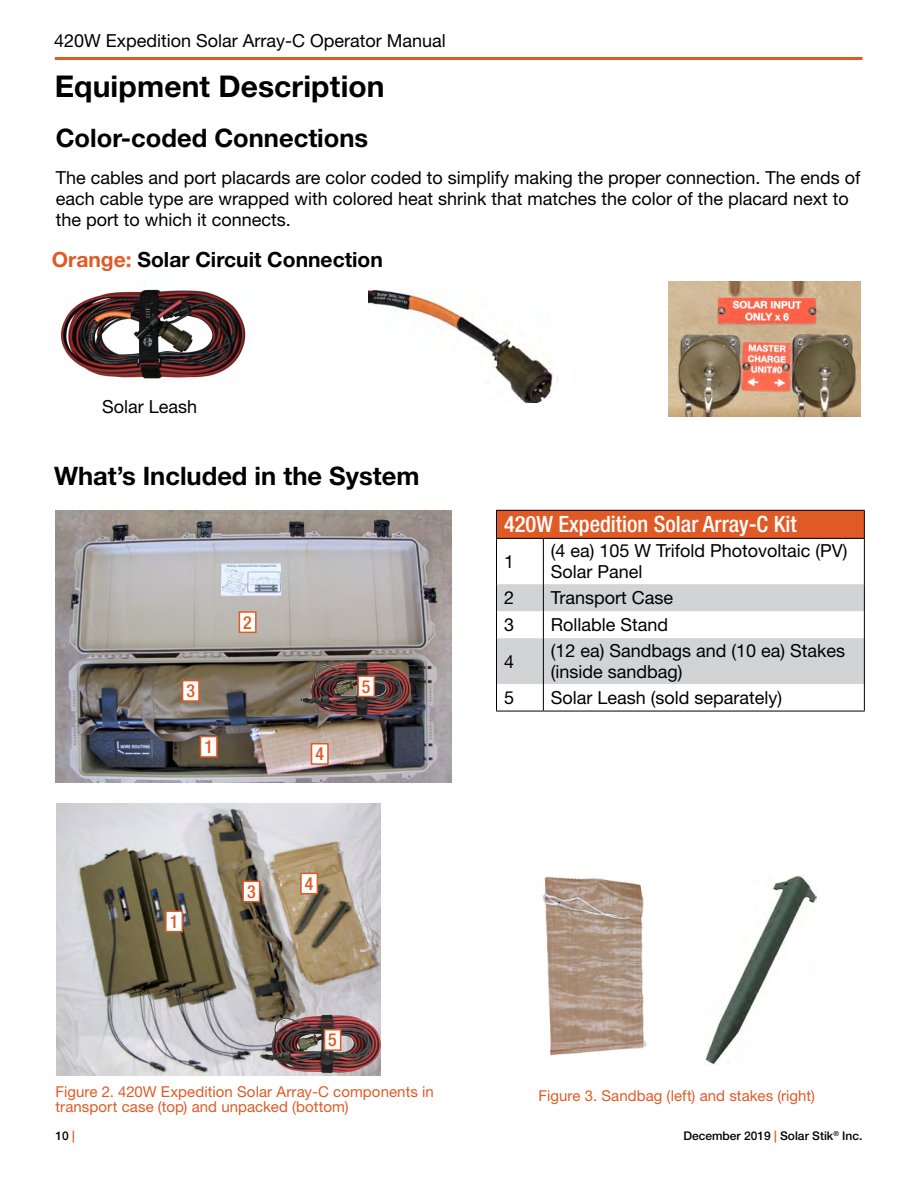
<style>
.page{position:relative;width:918px;height:1188px;background:#fff}
.page>*{position:absolute;margin:0;border:0;box-sizing:border-box;transform-origin:0 0}
.t1{font:700 30px "Helvetica Neue LT Std";letter-spacing:.005em;color:#000}
.t2{font:700 25.5px "Helvetica Neue LT Std";color:#000}
.t3{font:500 condensed 22.5px "Helvetica Neue LT Std";color:#fff}
.t4{font:700 21px "Helvetica Neue LT Std";color:#000}
.t5{font:18px/21px "Helvetica Neue LT Std";color:#000}
.t6{font:500 condensed 18px "Helvetica Neue LT Std";color:#e05a26}
.t7{font:15px/15px "Helvetica Neue LT Std";letter-spacing:.005em;color:#e05a26}
.t8{font:500 12px "Helvetica Neue LT Std";color:#000}
.s1{color:#e05a26}
</style>
<div class="page">
<hr style="left:55px;top:57px;width:807px;height:3px;background:#e05a26">
<div style="left:496px;top:510px;width:368px;height:28px;background:#e05a26"></div>
<hr style="left:543px;top:539px;width:1px;height:45px;background:#000">
<hr style="left:496px;top:510px;width:47px;height:1px;background:#000">
<svg style="left:496px;top:511px;width:1px;height:27px"></svg>
<hr style="left:543px;top:510px;width:322px;height:1px;background:#000">
<svg style="left:864px;top:511px;width:1px;height:27px"></svg>
<hr style="left:496px;top:538px;width:47px;height:1px;background:#000">
<hr style="left:543px;top:538px;width:322px;height:1px;background:#000">
<hr style="left:496px;top:539px;width:1px;height:45px;background:#000">
<hr style="left:864px;top:539px;width:1px;height:45px;background:#000">
<svg style="left:496px;top:584px;width:369px;height:127px"></svg>
<hr style="left:496px;top:711px;width:47px;height:1px;background:#000">
<hr style="left:543px;top:711px;width:322px;height:1px;background:#000">
<img style="left:56px;top:510px;width:396px;height:273px">
<img style="left:300px;top:662px;width:111px;height:53px">
<img style="left:542px;top:876px;width:105px;height:180px">
<img style="left:705px;top:876px;width:112px;height:189px">
<img style="left:57px;top:803px;width:324px;height:273px">
<img style="left:260px;top:1015px;width:121px;height:58px">
<div style="left:200px;top:737px;width:17px;height:20px;background:#fff"></div>
<div style="left:200px;top:736px;width:18px;height:22px;border:2px solid #e05a26"></div>
<div style="left:166px;top:911px;width:16px;height:21px;background:#fff"></div>
<div style="left:165px;top:911px;width:18px;height:21px;border:2px solid #e05a26"></div>
<div style="left:312px;top:744px;width:16px;height:20px;background:#fff"></div>
<div style="left:311px;top:743px;width:18px;height:22px;border:2px solid #e05a26"></div>
<div style="left:358px;top:676px;width:16px;height:20px;background:#fff"></div>
<div style="left:357px;top:675px;width:18px;height:22px;border:2px solid #e05a26"></div>
<div style="left:183px;top:681px;width:16px;height:20px;background:#fff"></div>
<div style="left:182px;top:680px;width:18px;height:22px;border:2px solid #e05a26"></div>
<div style="left:239px;top:612px;width:17px;height:20px;background:#fff"></div>
<div style="left:239px;top:611px;width:18px;height:22px;border:2px solid #e05a26"></div>
<div style="left:243px;top:881px;width:17px;height:21px;background:#fff"></div>
<div style="left:242px;top:881px;width:18px;height:21px;border:2px solid #e05a26"></div>
<div style="left:325px;top:1030px;width:16px;height:20px;background:#fff"></div>
<div style="left:324px;top:1029px;width:17px;height:22px;border:2px solid #e05a26"></div>
<div style="left:301px;top:873px;width:16px;height:21px;background:#fff"></div>
<div style="left:300px;top:873px;width:18px;height:21px;border:2px solid #e05a26"></div>
<img style="left:60px;top:289px;width:186px;height:90px">
<img style="left:369px;top:290px;width:189px;height:113px">
<img style="left:669px;top:282px;width:191px;height:135px">
<p class="t5" style="left:54px;top:30px;width:393px">420W Expedition Solar Array-C Operator Manual</p>
<h1 class="t1" style="left:55px;top:68px;width:331px">Equipment Description</h1>
<h2 class="t2" style="left:56px;top:123px;width:314px">Color-coded Connections</h2>
<p class="t5" style="left:56px;top:167px;width:806px">The cables and port placards are color coded to simplify making the proper connection. The ends of each cable type are wrapped with colored heat shrink that matches the color of the placard next to the port to which it connects.</p>
<p class="t4" style="left:52px;top:246px;width:332px"><span class="s1">Orange:</span> Solar Circuit Connection</p>
<p class="t5" style="left:102px;top:396px;width:97px">Solar Leash</p>
<h2 class="t2" style="left:54px;top:460px;width:367px">What’s Included in the System</h2>
<p class="t6" style="left:186px;top:680px;width:10px">3</p>
<p class="t6" style="left:204px;top:736px;width:10px">1</p>
<p class="t6" style="left:243px;top:611px;width:10px">2</p>
<p class="t6" style="left:170px;top:911px;width:10px">1</p>
<p class="t6" style="left:247px;top:881px;width:10px">3</p>
<p class="t6" style="left:315px;top:743px;width:10px">4</p>
<p class="t6" style="left:362px;top:676px;width:10px">5</p>
<p class="t6" style="left:305px;top:873px;width:10px">4</p>
<p class="t6" style="left:328px;top:1029px;width:10px">5</p>
<p class="t3" style="left:504px;top:511px;width:294px">420W Expedition Solar Array-C Kit</p>
<p class="t5" style="left:504px;top:551px;width:12px">1</p>
<p class="t5" style="left:551px;top:540px;width:298px">(4 ea) 105 W Trifold Photovoltaic (PV)<br>Solar Panel</p>
<p class="t5" style="left:504px;top:587px;width:12px">2</p>
<p class="t5" style="left:551px;top:587px;width:124px">Transport Case</p>
<p class="t5" style="left:504px;top:614px;width:12px">3</p>
<p class="t5" style="left:551px;top:614px;width:119px">Rollable Stand</p>
<p class="t5" style="left:504px;top:650px;width:12px">4</p>
<p class="t5" style="left:551px;top:640px;width:296px">(12 ea) Sandbags and (10 ea) Stakes (inside sandbag)</p>
<p class="t5" style="left:504px;top:687px;width:12px">5</p>
<p class="t5" style="left:551px;top:687px;width:233px">Solar Leash (sold separately)</p>
<p class="t7" style="left:56px;top:1084px;width:380px">Figure 2. 420W Expedition Solar Array-C components in transport case (top) and unpacked (bottom)</p>
<p class="t7" style="left:538px;top:1088px;width:278px">Figure 3. Sandbag (left) and stakes (right)</p>
<p class="t8" style="left:56px;top:1129px;width:21px">10 <span class="s1">|</span></p>
<p class="t8" style="left:684px;top:1129px;width:180px">December 2019 <span class="s1">|</span> Solar Stik<sup>®</sup> Inc.</p>
</div>
